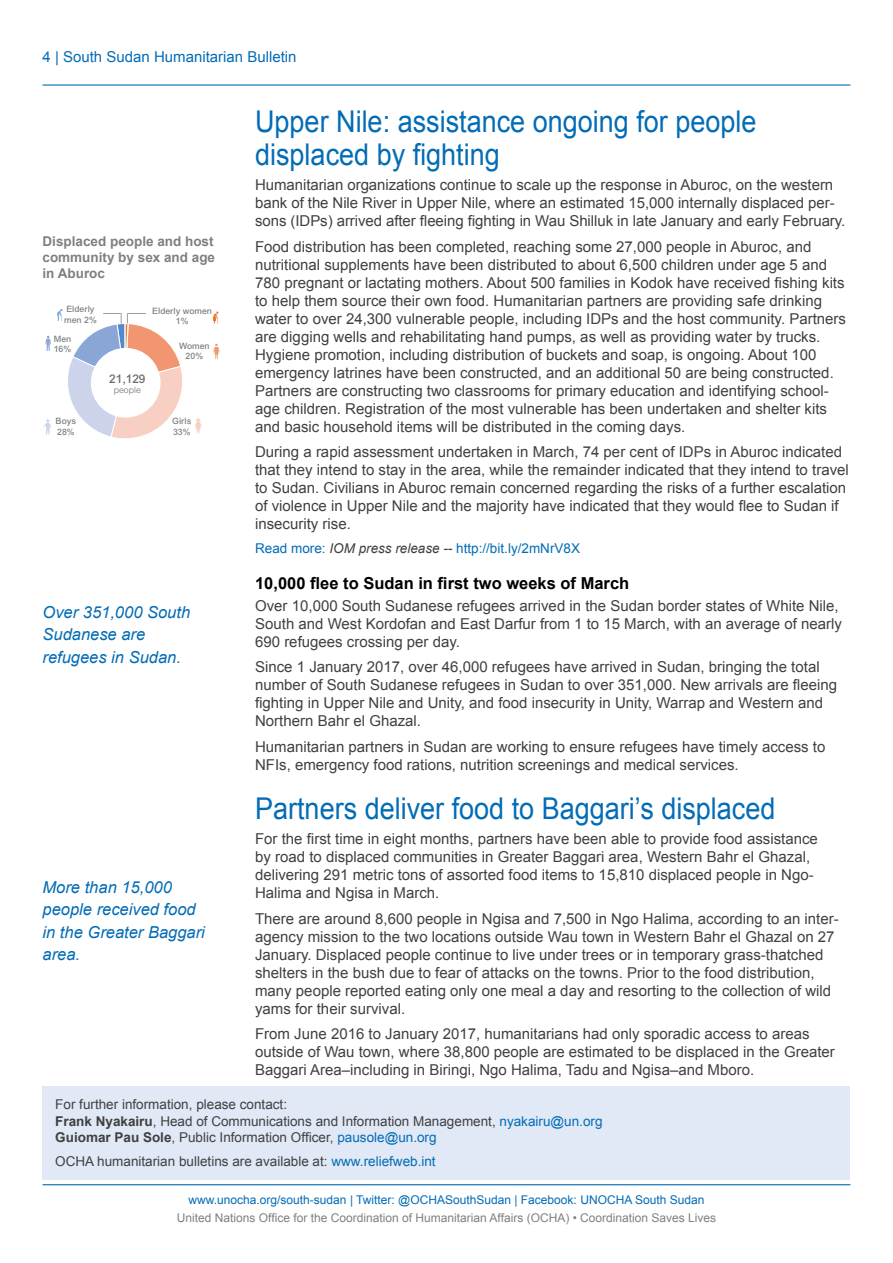
<style>
.page{position:relative;width:893px;height:1263px;background:#fff}
.page>*{position:absolute;margin:0;border:0;box-sizing:border-box;transform-origin:0 0}
.t1{font:30px/33px "Arial";color:#026cb6;scale:.9 1}
.t2{font:italic 16.5px/22.5px "Arial";color:#026cb6}
.t3{font:700 16.5px "Arial";color:#000}
.t4{font:15px/18px "Arial";color:#404040}
.t5{font:15px "Arial";color:#036cb6}
.t6{font:13.5px/16.2px "Arial";color:#404040}
.t7{font:700 13.5px/16.2px "Arial";color:#808080;text-align:justify}
.t8{font:13.5px "Arial";color:#026cb6}
.t9{font:12px "Arial";color:#808080}
.t10{font:12px "Arial";color:#036bb5}
.t11{font:500 12px "Arial MT Std";color:#6d6e71}
.t12{font:500 8.85px/10.5px "Arial MT Std";color:#808285}
.t13{font:300 8.85px "Arial MT Std";color:#6d6e71}
.s1{font-style:italic;color:#404040}
.s2{font-weight:700}
.s3{color:#026cb6}
</style>
<div class="page">
<hr style="left:43px;top:1184px;width:807px;height:1px;background:#036bb5">
<hr style="left:43px;top:84px;width:807px;height:2px;background:#036bb5">
<div style="left:43px;top:1087px;width:807px;height:93px;background:#e1e8f6"></div>
<svg style="left:57px;top:309px;width:125px;height:130px"></svg>
<svg style="left:213px;top:311px;width:7px;height:49px"></svg>
<svg style="left:195px;top:418px;width:7px;height:15px"></svg>
<svg style="left:46px;top:336px;width:5px;height:15px"></svg>
<svg style="left:43px;top:419px;width:8px;height:15px"></svg>
<p class="t5" style="left:43px;top:47px;width:256px">4 | South Sudan Humanitarian Bulletin</p>
<p class="t7" style="left:43px;top:233px;width:174px">Displaced people and host community by sex and age in Aburoc</p>
<p class="t12" style="left:64px;top:304px;width:34px">Elderly men 2%</p>
<p class="t12" style="left:54px;top:333px;width:19px">Men<br>16%</p>
<p class="t12" style="left:56px;top:416px;width:22px">Boys<br>28%</p>
<p class="t12" style="left:152px;top:305px;width:61px;text-align:center">Elderly women<br>1%</p>
<p class="t11" style="left:109px;top:372px;width:38px">21,129</p>
<p class="t13" style="left:114px;top:385px;width:29px">people</p>
<p class="t12" style="left:179px;top:340px;width:32px;text-align:center">Women<br>20%</p>
<p class="t12" style="left:172px;top:416px;width:21px">Girls<br>33%</p>
<p class="t2" style="left:43px;top:601px;width:149px">Over 351,000 South<br>Sudanese are refugees in Sudan.</p>
<p class="t2" style="left:43px;top:876px;width:164px">More than 15,000 people received food in the Greater Baggari area.</p>
<h1 class="t1" style="left:255px;top:105px;width:558px">Upper Nile: assistance ongoing for people displaced by fighting</h1>
<p class="t4" style="left:255px;top:176px;width:592px">Humanitarian organizations continue to scale up the response in Aburoc, on the western bank of the Nile River in Upper Nile, where an estimated 15,000 internally displaced per&shy;sons (IDPs) arrived after fleeing fighting in Wau Shilluk in late January and early February.</p>
<p class="t4" style="left:255px;top:237px;width:592px">Food distribution has been completed, reaching some 27,000 people in Aburoc, and nutritional supplements have been distributed to about 6,500 children under age 5 and 780 pregnant or lactating mothers. About 500 families in Kodok have received fishing kits to help them source their own food. Humanitarian partners are providing safe drinking water to over 24,300 vulnerable people, including IDPs and the host community. Partners are digging wells and rehabilitating hand pumps, as well as providing water by trucks.<br>Hygiene promotion, including distribution of buckets and soap, is ongoing. About 100 emergency latrines have been constructed, and an additional 50 are being constructed.<br>Partners are constructing two classrooms for primary education and identifying school&shy;age children. Registration of the most vulnerable has been undertaken and shelter kits and basic household items will be distributed in the coming days.</p>
<p class="t4" style="left:255px;top:443px;width:595px">During a rapid assessment undertaken in March, 74 per cent of IDPs in Aburoc indicated that they intend to stay in the area, while the remainder indicated that they intend to travel to Sudan. Civilians in Aburoc remain concerned regarding the risks of a further escalation of violence in Upper Nile and the majority have indicated that they would flee to Sudan if insecurity rise.</p>
<p class="t8" style="left:255px;top:539px;width:326px">Read more: <span class="s1">IOM press release --</span> http://bit.ly/2mNrV8X</p>
<p class="t3" style="left:255px;top:572px;width:376px">10,000 flee to Sudan in first two weeks of March</p>
<p class="t4" style="left:255px;top:597px;width:588px">Over 10,000 South Sudanese refugees arrived in the Sudan border states of White Nile,<br>South and West Kordofan and East Darfur from 1 to 15 March, with an average of nearly<br>690 refugees crossing per day.</p>
<p class="t4" style="left:255px;top:658px;width:583px">Since 1 January 2017, over 46,000 refugees have arrived in Sudan, bringing the total number of South Sudanese refugees in Sudan to over 351,000. New arrivals are fleeing fighting in Upper Nile and Unity, and food insecurity in Unity, Warrap and Western and Northern Bahr el Ghazal.</p>
<p class="t4" style="left:255px;top:738px;width:572px">Humanitarian partners in Sudan are working to ensure refugees have timely access to<br>NFIs, emergency food rations, nutrition screenings and medical services.</p>
<h1 class="t1" style="left:255px;top:792px;width:580px">Partners deliver food to Baggari’s displaced</h1>
<p class="t4" style="left:255px;top:830px;width:564px">For the first time in eight months, partners have been able to provide food assistance by road to displaced communities in Greater Baggari area, Western Bahr el Ghazal, delivering 291 metric tons of assorted food items to 15,810 displaced people in Ngo-Halima and Ngisa in March.</p>
<p class="t4" style="left:255px;top:909px;width:585px">There are around 8,600 people in Ngisa and 7,500 in Ngo Halima, according to an inter&shy;agency mission to the two locations outside Wau town in Western Bahr el Ghazal on 27<br>January. Displaced people continue to live under trees or in temporary grass-thatched shelters in the bush due to fear of attacks on the towns. Prior to the food distribution, many people reported eating only one meal a day and resorting to the collection of wild yams for their survival.</p>
<p class="t4" style="left:255px;top:1025px;width:581px">From June 2016 to January 2017, humanitarians had only sporadic access to areas outside of Wau town, where 38,800 people are estimated to be displaced in the Greater<br>Baggari Area–including in Biringi, Ngo Halima, Tadu and Ngisa–and Mboro.</p>
<p class="t6" style="left:55px;top:1097px;width:549px">For further information, please contact:<br><span class="s2">Frank Nyakairu</span>, Head of Communications and Information Management, <span class="s3">nyakairu@un.org<br></span><span class="s2">Guiomar Pau Sole</span>, Public Information Officer, <span class="s3">pausole@un.org</span></p>
<p class="t6" style="left:55px;top:1153px;width:382px">OCHA humanitarian bulletins are available at: <span class="s3">www.reliefweb.int</span></p>
<p class="t10" style="left:189px;top:1191px;width:517px">www.unocha.org/south-sudan | Twitter: @OCHASouthSudan | Facebook: UNOCHA South Sudan</p>
<p class="t9" style="left:177px;top:1209px;width:541px">United Nations Office for the Coordination of Humanitarian Affairs (OCHA) • Coordination Saves Lives</p>
</div>
